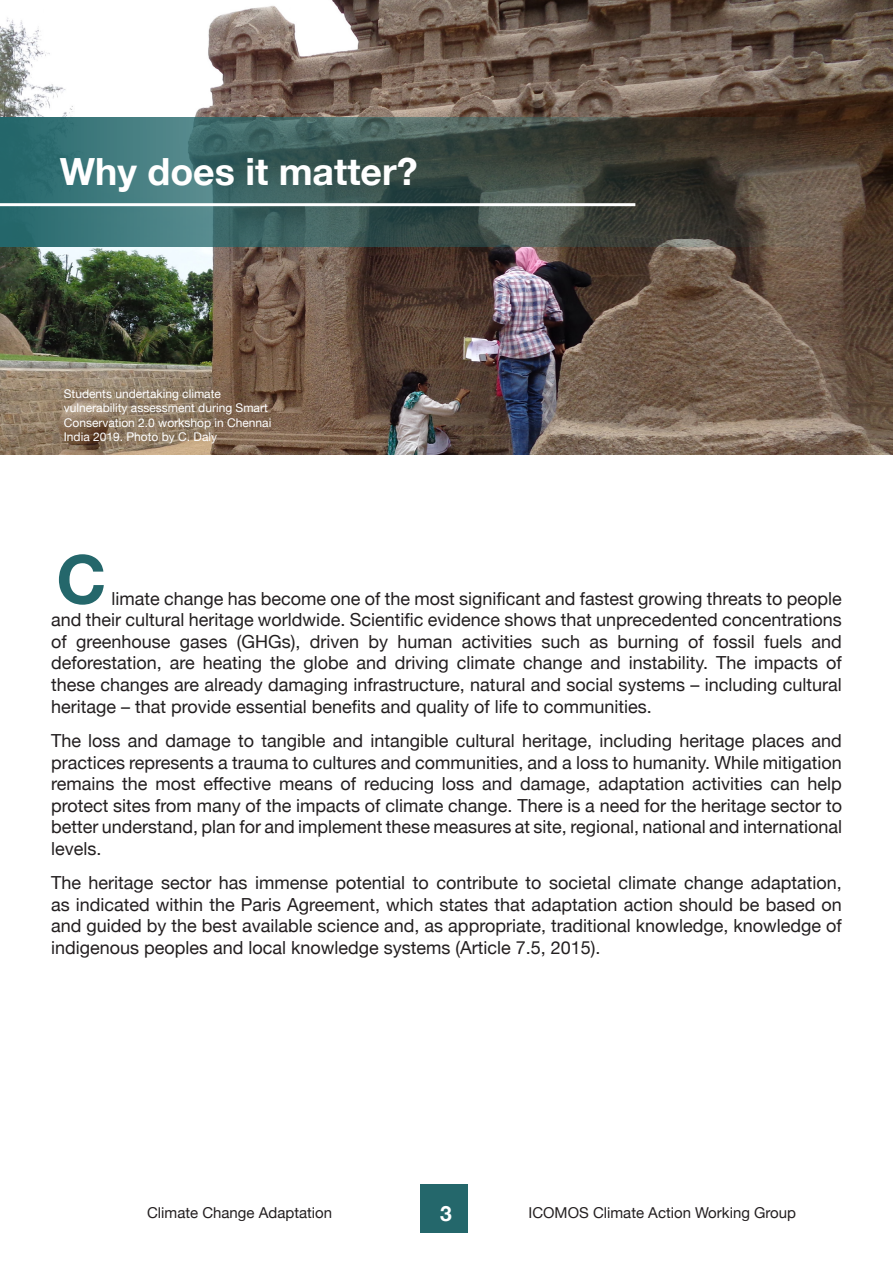
<style>
.page{position:relative;width:893px;height:1263px;background:#fff}
.page>*{position:absolute;margin:0;border:0;box-sizing:border-box;transform-origin:0 0}
.t1{font:700 67.5px "Helvetica Neue";color:#24676b}
.t2{font:700 37.5px "Helvetica Neue";color:#fff}
.t3{font:700 21px "Helvetica Neue";color:#fff}
.t4{font:18px/21.6px "Helvetica Neue";color:#231f20;text-align:justify}
.t5{font:15px "Helvetica Neue";color:#231f20}
.t6{font:12px/14.4px "Helvetica Neue";color:#fff}
</style>
<div class="page">
<div style="left:420px;top:1185px;width:48px;height:48px;background:#24676b"></div>
<img style="left:0;top:0;width:893px;height:455px">
<svg style="left:0;top:117px;width:893px;height:130px;background:#405550"></svg>
<hr style="left:0;top:203px;width:635px;height:3px;background:#fff">
<h2 class="t2" style="left:60px;top:142px;width:359px">Why does it matter?</h2>
<p class="t6" style="left:64px;top:387px;width:209px">Students undertaking climate vulnerability assessment during Smart Conservation 2.0 workshop in Chennai India 2019. Photo by C. Daly</p>
<h1 class="t1" style="left:56px;top:527px;width:52px">C</h1>
<p class="t4" style="left:51px;top:588px;width:792px;text-indent:61px">limate change has become one of the most significant and fastest growing threats to people and their cultural heritage worldwide. Scientific evidence shows that unprecedented concentrations of greenhouse gases (GHGs), driven by human activities such as burning of fossil fuels and deforestation, are heating the globe and driving climate change and instability. The impacts of these changes are already damaging infrastructure, natural and social systems – including cultural heritage – that provide essential benefits and quality of life to communities.</p>
<p class="t4" style="left:51px;top:731px;width:792px">The loss and damage to tangible and intangible cultural heritage, including heritage places and practices represents a trauma to cultures and communities, and a loss to humanity. While mitigation remains the most effective means of reducing loss and damage, adaptation activities can help protect sites from many of the impacts of climate change. There is a need for the heritage sector to better understand, plan for and implement these measures at site, regional, national and international levels.</p>
<p class="t4" style="left:51px;top:873px;width:792px">The heritage sector has immense potential to contribute to societal climate change adaptation, as indicated within the Paris Agreement, which states that adaptation action should be based on and guided by the best available science and, as appropriate, traditional knowledge, knowledge of indigenous peoples and local knowledge systems (Article 7.5, 2015).</p>
<p class="t5" style="left:147px;top:1202px;width:187px">Climate Change Adaptation</p>
<p class="t3" style="left:440px;top:1196px;width:13px">3</p>
<p class="t5" style="left:528px;top:1202px;width:269px">ICOMOS Climate Action Working Group</p>
</div>
